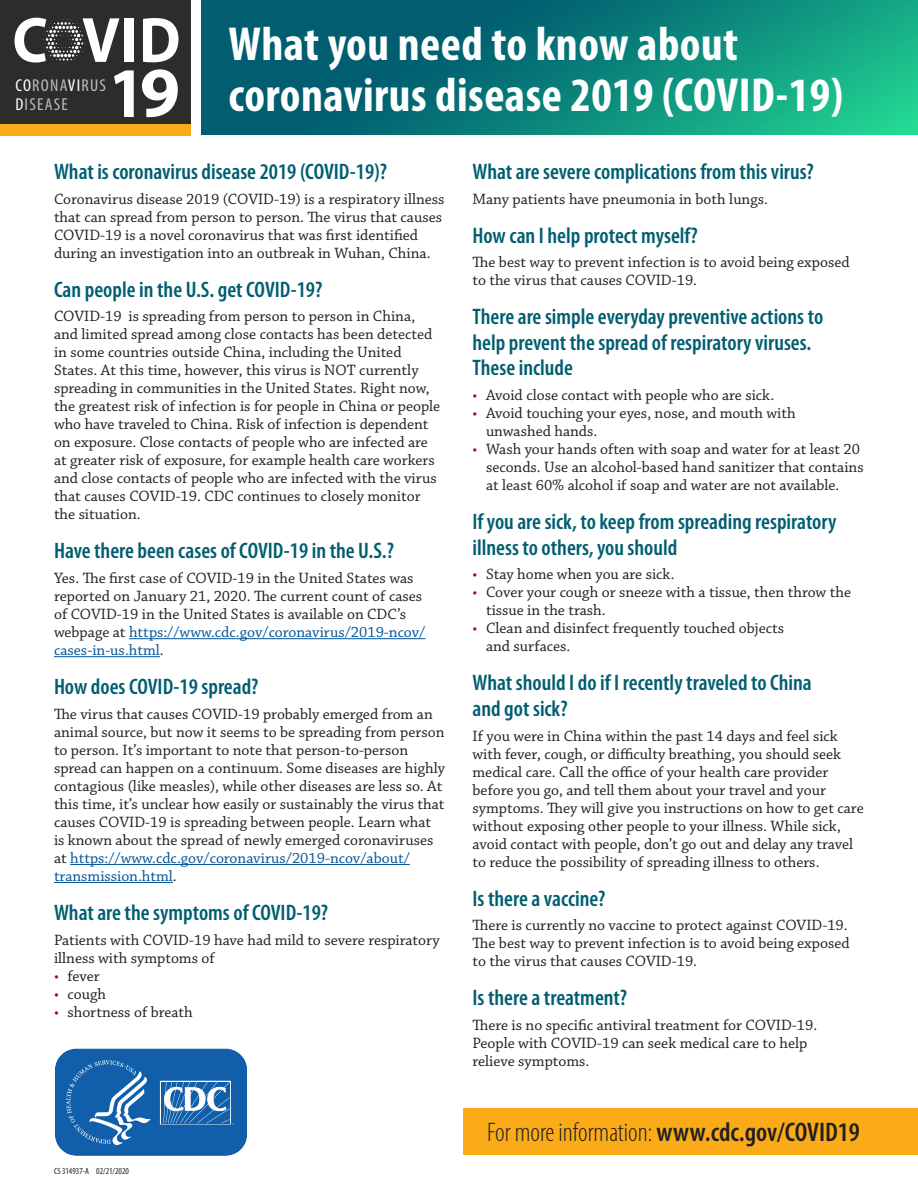
<style>
.page{position:relative;width:918px;height:1188px;background:#fff}
.page>*{position:absolute;margin:0;border:0;box-sizing:border-box;transform-origin:0 0}
.t1{font:700 71.7px "Myriad Pro";color:#fff;scale:.92 1}
.t2{font:700 64.5px "Myriad Pro";color:#fff;scale:.92 1}
.H1_BOLD_WHITE{font:700 condensed 48px/51px "Myriad Pro";letter-spacing:.01em;color:#fff}
.link{font:300 condensed 27px "Myriad Pro";color:#231f20}
.H2_headers{font:600 condensed 22.5px/25.5px "Myriad Pro";color:#005e70}
.t3{font:condensed 17.25px/18.9px "Myriad Pro";letter-spacing:.07em;color:#bcbcbc;scale:1.04 1}
.t4{font:15.75px/18px "Chaparral Pro";color:#231f20}
.t5{font:condensed 9px "Myriad Pro";color:#231f20}
.s1{color:#fff}
.s2{font-size:71.25px}
.s3{color:#005499}
.s4{color:#b3001e}
.s5{font-weight:600}
</style>
<div class="page">
<div style="left:0;top:0;width:191px;height:124px;background:#2b2c2c"></div>
<div style="left:0;top:124px;width:191px;height:11px;background:#faaa1b"></div>
<svg style="left:43px;top:19px;width:43px;height:45px"></svg>
<div style="left:463px;top:1108px;width:455px;height:47px;background:#fbab18"></div>
<svg style="left:55px;top:1048px;width:193px;height:108px;background:#3174b6"></svg>
<svg style="left:201px;top:0;width:717px;height:135px;background:#098079"></svg>
<hr style="left:129px;top:638px;width:297px;height:1px;background:#005499">
<hr style="left:54px;top:656px;width:106px;height:1px;background:#005499">
<hr style="left:70px;top:864px;width:340px;height:1px;background:#005499">
<hr style="left:54px;top:882px;width:119px;height:1px;background:#005499">
<p class="t2" style="left:12px;top:-2px;width:184px">C V DI</p>
<p class="t3" style="left:15px;top:76px;width:89px"><span class="s1">CO</span>RONA<span class="s1">VI</span>RUS<br><span class="s1">D</span>ISEASE</p>
<p class="t1" style="left:108px;top:46px;width:80px">1<span class="s2">9</span></p>
<h1 class="H1_BOLD_WHITE" style="left:228px;top:18px;width:616px">What you need to know about coronavirus disease 2019 (COVID-19)</h1>
<h2 class="H2_headers" style="left:54px;top:159px;width:335px">What is coronavirus disease 2019 (COVID-19)?</h2>
<p class="t4" style="left:54px;top:190px;width:392px">Coronavirus disease 2019 (COVID-19) is a respiratory illness that can spread from person to person. The virus that causes COVID-19 is a novel coronavirus that was first identified during an investigation into an outbreak in Wuhan, China.</p>
<h2 class="H2_headers" style="left:54px;top:277px;width:270px">Can people in the U.S. get COVID-19?</h2>
<p class="t4" style="left:54px;top:308px;width:388px">COVID-19 is spreading from person to person in China, and limited spread among close contacts has been detected in some countries outside China, including the United States. At this time, however, this virus is NOT currently spreading in communities in the United States. Right now, the greatest risk of infection is for people in China or people who have traveled to China. Risk of infection is dependent on exposure. Close contacts of people who are infected are at greater risk of exposure, for example health care workers and close contacts of people who are infected with the virus that causes COVID-19. CDC continues to closely monitor the situation.</p>
<h2 class="H2_headers" style="left:54px;top:539px;width:342px">Have there been cases of COVID-19 in the U.S.?</h2>
<p class="t4" style="left:54px;top:570px;width:373px">Yes. The first case of COVID-19 in the United States was reported on January 21, 2020. The current count of cases of COVID-19 in the United States is available on CDC’s webpage at <span class="s3">https://www.cdc.gov/coronavirus/2019-ncov/ cases-in-us.html</span>.</p>
<h2 class="H2_headers" style="left:54px;top:674px;width:206px">How does COVID-19 spread?</h2>
<p class="t4" style="left:54px;top:706px;width:393px">The virus that causes COVID-19 probably emerged from an animal source, but now it seems to be spreading from person to person. It’s important to note that person-to-person spread can happen on a continuum. Some diseases are highly contagious (like measles), while other diseases are less so. At this time, it’s unclear how easily or sustainably the virus that causes COVID-19 is spreading between people. Learn what is known about the spread of newly emerged coronaviruses at <span class="s3">https://www.cdc.gov/coronavirus/2019-ncov/about/ transmission.html</span>.</p>
<h2 class="H2_headers" style="left:54px;top:900px;width:276px">What are the symptoms of COVID-19?</h2>
<p class="t4" style="left:54px;top:931px;width:387px">Patients with COVID-19 have had mild to severe respiratory illness with symptoms of</p>
<p class="t4" style="left:54px;top:967px;width:47px"><span class="s4">•</span> fever</p>
<p class="t4" style="left:54px;top:985px;width:54px"><span class="s4">•</span> cough</p>
<p class="t4" style="left:54px;top:1003px;width:140px"><span class="s4">•</span> shortness of breath</p>
<p class="t5" style="left:54px;top:1166px;width:77px">CS 314937-A 02/21/2020</p>
<h2 class="H2_headers" style="left:472px;top:159px;width:343px">What are severe complications from this virus?</h2>
<p class="t4" style="left:472px;top:190px;width:297px">Many patients have pneumonia in both lungs.</p>
<h2 class="H2_headers" style="left:472px;top:223px;width:227px">How can I help protect myself?</h2>
<p class="t4" style="left:472px;top:254px;width:379px">The best way to prevent infection is to avoid being exposed to the virus that causes COVID-19.</p>
<h2 class="H2_headers" style="left:472px;top:305px;width:352px">There are simple everyday preventive actions to help prevent the spread of respiratory viruses.<br>These include</h2>
<p class="t4" style="left:472px;top:387px;width:303px"><span class="s4">•</span> Avoid close contact with people who are sick.</p>
<p class="t4" style="left:486px;top:405px;width:311px;text-indent:-14px"><span class="s4">•</span> Avoid touching your eyes, nose, and mouth with unwashed hands.</p>
<p class="t4" style="left:486px;top:441px;width:379px;text-indent:-14px"><span class="s4">•</span> Wash your hands often with soap and water for at least 20 seconds. Use an alcohol-based hand sanitizer that contains at least 60% alcohol if soap and water are not available.</p>
<h2 class="H2_headers" style="left:472px;top:509px;width:365px">If you are sick, to keep from spreading respiratory illness to others, you should</h2>
<p class="t4" style="left:472px;top:566px;width:204px"><span class="s4">•</span> Stay home when you are sick.</p>
<p class="t4" style="left:486px;top:584px;width:367px;text-indent:-14px"><span class="s4">•</span> Cover your cough or sneeze with a tissue, then throw the tissue in the trash.</p>
<p class="t4" style="left:486px;top:620px;width:300px;text-indent:-14px"><span class="s4">•</span> Clean and disinfect frequently touched objects and surfaces.</p>
<h2 class="H2_headers" style="left:472px;top:671px;width:341px">What should I do if I recently traveled to China and got sick?</h2>
<p class="t4" style="left:472px;top:727px;width:393px">If you were in China within the past 14 days and feel sick with fever, cough, or difficulty breathing, you should seek medical care. Call the office of your health care provider before you go, and tell them about your travel and your symptoms. They will give you instructions on how to get care without exposing other people to your illness. While sick, avoid contact with people, don’t go out and delay any travel to reduce the possibility of spreading illness to others.</p>
<h2 class="H2_headers" style="left:472px;top:886px;width:135px">Is there a vaccine?</h2>
<p class="t4" style="left:472px;top:917px;width:379px">There is currently no vaccine to protect against COVID-19.<br>The best way to prevent infection is to avoid being exposed to the virus that causes COVID-19.</p>
<h2 class="H2_headers" style="left:472px;top:986px;width:156px">Is there a treatment?</h2>
<p class="t4" style="left:472px;top:1017px;width:346px">There is no specific antiviral treatment for COVID-19.<br>People with COVID-19 can seek medical care to help relieve symptoms.</p>
<p class="link" style="left:487px;top:1118px;width:374px">For more information: <span class="s5">www.cdc.gov/COVID19</span></p>
</div>
